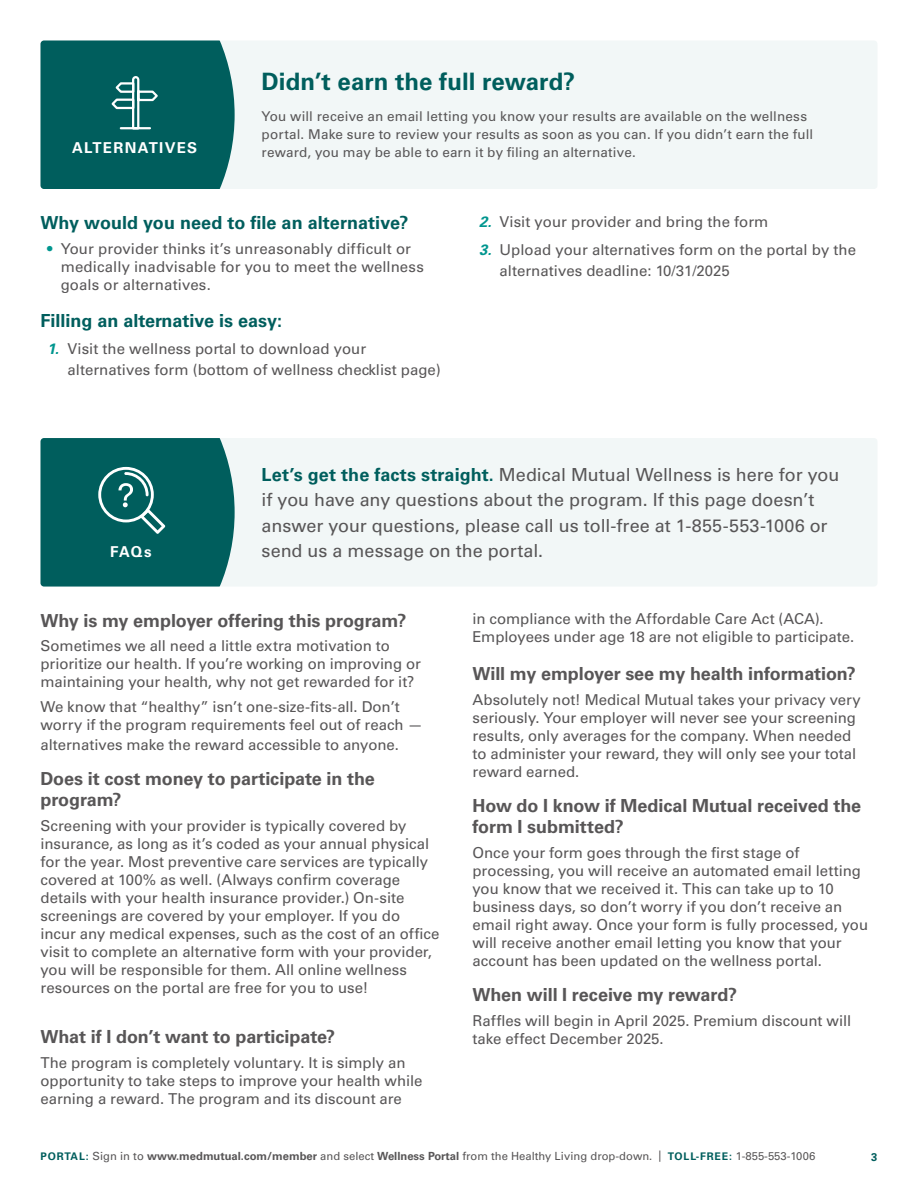
<style>
.page{position:relative;width:918px;height:1188px;background:#fff}
.page>*{position:absolute;margin:0;border:0;box-sizing:border-box;transform-origin:0 0}
.Intro{font:700 24px "Univers LT Std";color:#005e5d}
.t1{font:700 18px/21.6px "Univers LT Std";letter-spacing:-.005em;color:#585657}
.t2{font:18px/25.5px "Univers LT Std";letter-spacing:-.005em;color:#585657}
.Intro-2{font:700 18px "Univers LT Std";color:#005e5d}
.t3{font:15px/18px "Univers LT Std";color:#585657}
.t4{font:700 15px "Univers LT Std";letter-spacing:.085em;color:#fff}
.Intro-3{font:13.5px/18px "Univers LT Std";letter-spacing:.01em;color:#585657}
.t5{font:11.25px "Univers LT Std";color:#585657}
.t6{font:700 11.25px "Univers LT Std";color:#005e5d}
.s1{color:#00968f}
.s2{font-weight:700;font-style:italic;color:#00968f}
.s3{font-weight:700;color:#005e5d}
.s4{font-weight:700;font-size:10.5px;color:#005e5d}
.s5{font-weight:700}
</style>
<div class="page">
<div style="left:41px;top:40px;width:836px;height:149px;background:#f2f7f7;border-radius:4px"></div>
<div style="left:40px;top:40px;width:195px;height:149px;background:#005e5d"></div>
<div style="left:41px;top:438px;width:836px;height:149px;background:#f2f7f7;border-radius:4px"></div>
<svg style="left:40px;top:438px;width:195px;height:149px;background:#0f6766"></svg>
<p class="t4" style="left:72px;top:139px;width:127px">ALTERNATIVES</p>
<p class="Intro" style="left:262px;top:67px;width:315px">Didn’t earn the full reward?</p>
<p class="Intro-3" style="left:262px;top:107px;width:553px">You will receive an email letting you know your results are available on the wellness portal. Make sure to review your results as soon as you can. If you didn’t earn the full reward, you may be able to earn it by filing an alternative.</p>
<p class="Intro-2" style="left:40px;top:212px;width:369px">Why would you need to file an alternative?</p>
<p class="t3" style="left:61px;top:240px;width:365px;text-indent:-14px"><span class="s1">•</span> Your provider thinks it’s unreasonably difficult or medically inadvisable for you to meet the wellness goals or alternatives.</p>
<p class="Intro-2" style="left:40px;top:310px;width:243px">Filling an alternative is easy:</p>
<p class="t3" style="left:68px;top:339px;width:375px;line-height:21px;text-indent:-20px"><span class="s2">1.</span> Visit the wellness portal to download your alternatives form (bottom of wellness checklist page)</p>
<p class="t3" style="left:479px;top:213px;width:291px"><span class="s2">2.</span> Visit your provider and bring the form</p>
<p class="t3" style="left:500px;top:239px;width:358px;line-height:21px;text-indent:-20px"><span class="s2">3.</span> Upload your alternatives form on the portal by the alternatives deadline: 10/31/2025</p>
<p class="t4" style="left:110px;top:543px;width:43px">FAQs</p>
<p class="t2" style="left:262px;top:462px;width:579px"><span class="s3">Let’s get the facts straight.</span> Medical Mutual Wellness is here for you if you have any questions about the program. If this page doesn’t answer your questions, please call us toll-free at 1-855-553-1006 or send us a message on the portal.</p>
<h2 class="t1" style="left:40px;top:610px;width:367px">Why is my employer offering this program?</h2>
<h2 class="t3" style="left:40px;top:637px;width:382px">Sometimes we all need a little extra motivation to prioritize our health. If you’re working on improving or maintaining your health, why not get rewarded for it?</h2>
<h2 class="t3" style="left:40px;top:698px;width:384px">We know that “healthy” isn’t one-size-fits-all. Don’t worry if the program requirements feel out of reach —</h2>
<h2 class="t3" style="left:40px;top:735px;width:360px">alternatives make the reward accessible to anyone.</h2>
<h2 class="t1" style="left:40px;top:768px;width:336px">Does it cost money to participate in the program?</h2>
<h2 class="t3" style="left:40px;top:817px;width:401px">Screening with your provider is typically covered by insurance, as long as it’s coded as your annual physical for the year. Most preventive care services are typically covered at 100% as well. (Always confirm coverage details with your health insurance provider.) On-site screenings are covered by your employer. If you do incur any medical expenses, such as the cost of an office visit to complete an alternative form with your provider, you will be responsible for them. All online wellness resources on the portal are free for you to use!</h2>
<h2 class="t1" style="left:40px;top:1026px;width:296px">What if I don’t want to participate?</h2>
<h2 class="t3" style="left:40px;top:1053px;width:384px">The program is completely voluntary. It is simply an opportunity to take steps to improve your health while earning a reward. The program and its discount are</h2>
<h2 class="t3" style="left:472px;top:610px;width:383px">in compliance with the Affordable Care Act (ACA).<br>Employees under age 18 are not eligible to participate.</h2>
<h2 class="t1" style="left:472px;top:663px;width:385px">Will my employer see my health information?</h2>
<h2 class="t3" style="left:472px;top:690px;width:390px">Absolutely not! Medical Mutual takes your privacy very seriously. Your employer will never see your screening results, only averages for the company. When needed to administer your reward, they will only see your total reward earned.</h2>
<h2 class="t1" style="left:472px;top:795px;width:390px">How do I know if Medical Mutual received the form I submitted?</h2>
<h2 class="t3" style="left:472px;top:844px;width:397px">Once your form goes through the first stage of processing, you will receive an automated email letting you know that we received it. This can take up to 10 business days, so don’t worry if you don’t receive an email right away. Once your form is fully processed, you will receive another email letting you know that your account has been updated on the wellness portal.</h2>
<h2 class="t1" style="left:472px;top:984px;width:266px">When will I receive my reward?</h2>
<h2 class="t3" style="left:472px;top:1012px;width:380px">Raffles will begin in April 2025. Premium discount will take effect December 2025.</h2>
<p class="t5" style="left:40px;top:1150px;width:776px"><span class="s4">PORTAL:</span> Sign in to <span class="s5">www.medmutual.com/member</span> and select <span class="s5">Wellness Portal</span> from the Healthy Living drop-down. | <span class="s4">TOLL-FREE:</span> 1-855-553-1006</p>
<p class="t6" style="left:871px;top:1150px;width:8px">3</p>
</div>
